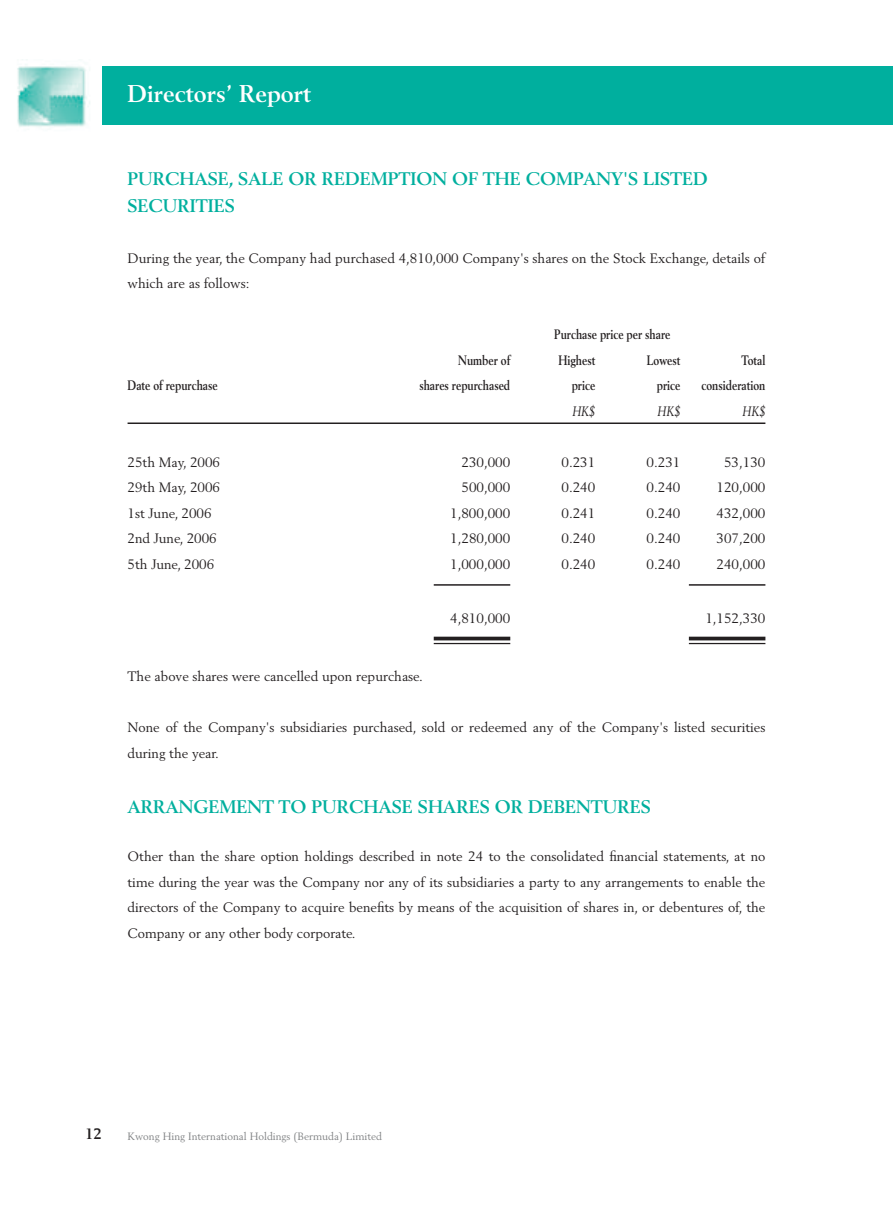
<style>
.page{position:relative;width:893px;height:1212px;background:#fff}
.page>*{position:absolute;margin:0;border:0;box-sizing:border-box;transform-origin:0 0}
.t1{font:700 24px "Berling";color:#fff}
.t2{font:700 18px/27px "Berling";color:#00af9e}
.t3{font:700 15px "Berling";color:#231f20}
.t4{font:13.5px/25.5px "Berling";color:#231f20}
.t5{font:700 13.5px "Berling";color:#231f20;scale:.8 1}
.t6{font:italic 13.5px "Berling";color:#231f20;scale:.8 1}
.t7{font:10.5px "Berling";color:#808284}
</style>
<div class="page">
<div style="left:102px;top:66px;width:791px;height:58px;background:#00af9e"></div>
<img style="left:17px;top:66px;width:73px;height:61px">
<hr style="left:128px;top:422px;width:637px;height:2px;background:#231f20">
<hr style="left:434px;top:584px;width:76px;height:2px;background:#231f20">
<hr style="left:689px;top:584px;width:76px;height:2px;background:#231f20">
<hr style="left:434px;top:637px;width:76px;height:3px;background:#231f20">
<hr style="left:434px;top:643px;width:76px;height:1px;background:#231f20">
<hr style="left:689px;top:637px;width:76px;height:3px;background:#231f20">
<hr style="left:689px;top:643px;width:76px;height:1px;background:#231f20">
<p class="t1" style="left:128px;top:83px;width:185px">Directors’ Report</p>
<p class="t2" style="left:128px;top:167px;width:582px">PURCHASE, SALE OR REDEMPTION OF THE COMPANY'S LISTED<br>SECURITIES</p>
<p class="t4" style="left:128px;top:246px;width:639px">During the year, the Company had purchased 4,810,000 Company's shares on the Stock Exchange, details of which are as follows:</p>
<p class="t5" style="left:554px;top:329px;width:147px">Purchase price per share</p>
<p class="t5" style="left:458px;top:354px;width:67px">Number of</p>
<p class="t5" style="left:558px;top:354px;width:48px">Highest</p>
<p class="t5" style="left:647px;top:354px;width:43px">Lowest</p>
<p class="t5" style="left:742px;top:354px;width:31px">Total</p>
<p class="t5" style="left:128px;top:380px;width:114px">Date of repurchase</p>
<p class="t5" style="left:419px;top:380px;width:115px">shares repurchased</p>
<p class="t5" style="left:572px;top:380px;width:31px">price</p>
<p class="t5" style="left:657px;top:380px;width:31px">price</p>
<p class="t5" style="left:701px;top:380px;width:81px">consideration</p>
<p class="t6" style="left:572px;top:405px;width:30px">HK$</p>
<p class="t6" style="left:658px;top:405px;width:30px">HK$</p>
<p class="t6" style="left:743px;top:405px;width:30px">HK$</p>
<p class="t4" style="left:128px;top:450px;width:94px">25th May, 2006</p>
<p class="t4" style="left:461px;top:450px;width:50px">230,000</p>
<p class="t4" style="left:562px;top:450px;width:35px">0.231</p>
<p class="t4" style="left:647px;top:450px;width:35px">0.231</p>
<p class="t4" style="left:724px;top:450px;width:43px">53,130</p>
<p class="t4" style="left:128px;top:475px;width:94px">29th May, 2006</p>
<p class="t4" style="left:461px;top:475px;width:50px">500,000</p>
<p class="t4" style="left:562px;top:475px;width:35px">0.240</p>
<p class="t4" style="left:647px;top:475px;width:35px">0.240</p>
<p class="t4" style="left:717px;top:475px;width:50px">120,000</p>
<p class="t4" style="left:128px;top:501px;width:85px">1st June, 2006</p>
<p class="t4" style="left:450px;top:501px;width:62px">1,800,000</p>
<p class="t4" style="left:562px;top:501px;width:35px">0.241</p>
<p class="t4" style="left:647px;top:501px;width:35px">0.240</p>
<p class="t4" style="left:717px;top:501px;width:50px">432,000</p>
<p class="t4" style="left:128px;top:526px;width:91px">2nd June, 2006</p>
<p class="t4" style="left:450px;top:526px;width:62px">1,280,000</p>
<p class="t4" style="left:562px;top:526px;width:35px">0.240</p>
<p class="t4" style="left:647px;top:526px;width:35px">0.240</p>
<p class="t4" style="left:717px;top:526px;width:50px">307,200</p>
<p class="t4" style="left:128px;top:552px;width:88px">5th June, 2006</p>
<p class="t4" style="left:450px;top:552px;width:62px">1,000,000</p>
<p class="t4" style="left:562px;top:552px;width:35px">0.240</p>
<p class="t4" style="left:647px;top:552px;width:35px">0.240</p>
<p class="t4" style="left:717px;top:552px;width:50px">240,000</p>
<p class="t4" style="left:450px;top:606px;width:62px">4,810,000</p>
<p class="t4" style="left:705px;top:606px;width:62px">1,152,330</p>
<p class="t4" style="left:128px;top:664px;width:297px">The above shares were cancelled upon repurchase.</p>
<p class="t4" style="left:128px;top:715px;width:639px">None of the Company's subsidiaries purchased, sold or redeemed any of the Company's listed securities during the year.</p>
<p class="t2" style="left:128px;top:794px;width:525px">ARRANGEMENT TO PURCHASE SHARES OR DEBENTURES</p>
<p class="t4" style="left:128px;top:844px;width:639px;text-align:justify">Other than the share option holdings described in note 24 to the consolidated financial statements, at no time during the year was the Company nor any of its subsidiaries a party to any arrangements to enable the directors of the Company to acquire benefits by means of the acquisition of shares in, or debentures of, the Company or any other body corporate.</p>
<p class="t3" style="left:85px;top:1128px;width:18px">12</p>
<p class="t7" style="left:128px;top:1131px;width:256px">Kwong Hing International Holdings (Bermuda) Limited</p>
</div>
